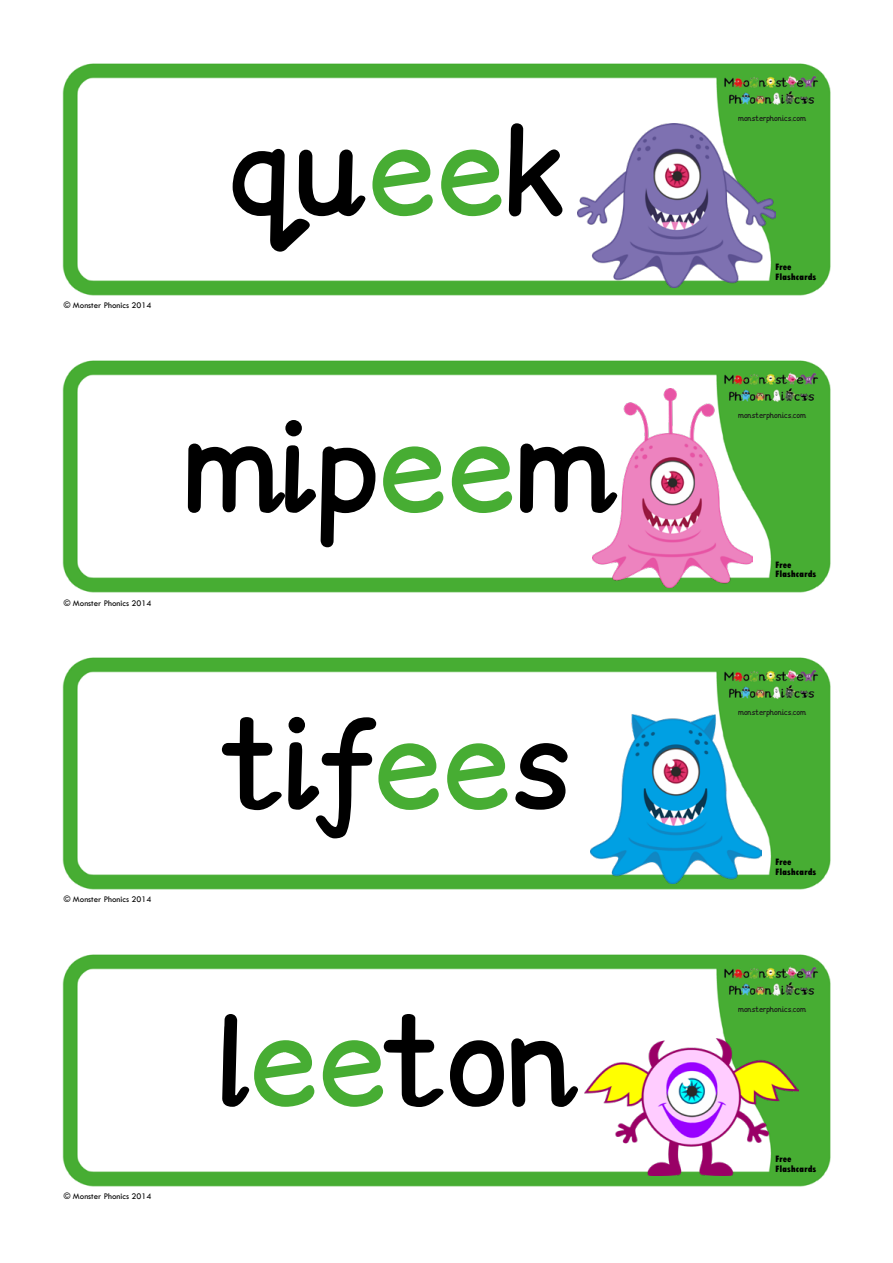
<style>
.page{position:relative;width:893px;height:1263px;background:#fff}
.page>*{position:absolute;margin:0;border:0;box-sizing:border-box;transform-origin:0 0}
.t1{font:150px/296.9px "Monster Phonics";color:#000;text-align:center}
.t2{font:800 condensed 9.75px/9.8px "Tw Cen MT Std";color:#000}
.t3{font:9px "Tw Cen MT Std";color:#000}
.t4{font:9px "Monster Phonics";color:#1b1b1a}
.s1{color:#47ad33}
</style>
<div class="page">
<img style="left:62px;top:63px;width:769px;height:233px">
<img style="left:62px;top:360px;width:769px;height:233px">
<img style="left:62px;top:657px;width:769px;height:233px">
<img style="left:62px;top:954px;width:769px;height:233px">
<img style="left:577px;top:124px;width:198px;height:163px">
<img style="left:591px;top:715px;width:170px;height:168px">
<img style="left:593px;top:388px;width:160px;height:199px">
<img style="left:585px;top:1038px;width:214px;height:138px">
<p class="t3" style="left:64px;top:301px;width:89px">© Monster Phonics 2014</p>
<p class="t3" style="left:64px;top:598px;width:89px">© Monster Phonics 2014</p>
<p class="t3" style="left:64px;top:895px;width:89px">© Monster Phonics 2014</p>
<p class="t3" style="left:64px;top:1191px;width:89px">© Monster Phonics 2014</p>
<h1 class="t1" style="left:182px;top:34px;width:432px">qu<span class="s1">ee</span>k mip<span class="s1">ee</span>m tif<span class="s1">ee</span>s l<span class="s1">ee</span>ton</h1>
<p class="t4" style="left:738px;top:115px;width:69px">monsterphonics.com</p>
<p class="t2" style="left:775px;top:262px;width:43px">Free<br>Flashcards</p>
<p class="t4" style="left:738px;top:412px;width:69px">monsterphonics.com</p>
<p class="t2" style="left:775px;top:559px;width:43px">Free<br>Flashcards</p>
<p class="t4" style="left:738px;top:709px;width:69px">monsterphonics.com</p>
<p class="t2" style="left:775px;top:856px;width:43px">Free<br>Flashcards</p>
<p class="t4" style="left:738px;top:1006px;width:69px">monsterphonics.com</p>
<p class="t2" style="left:775px;top:1153px;width:43px">Free<br>Flashcards</p>
</div>
